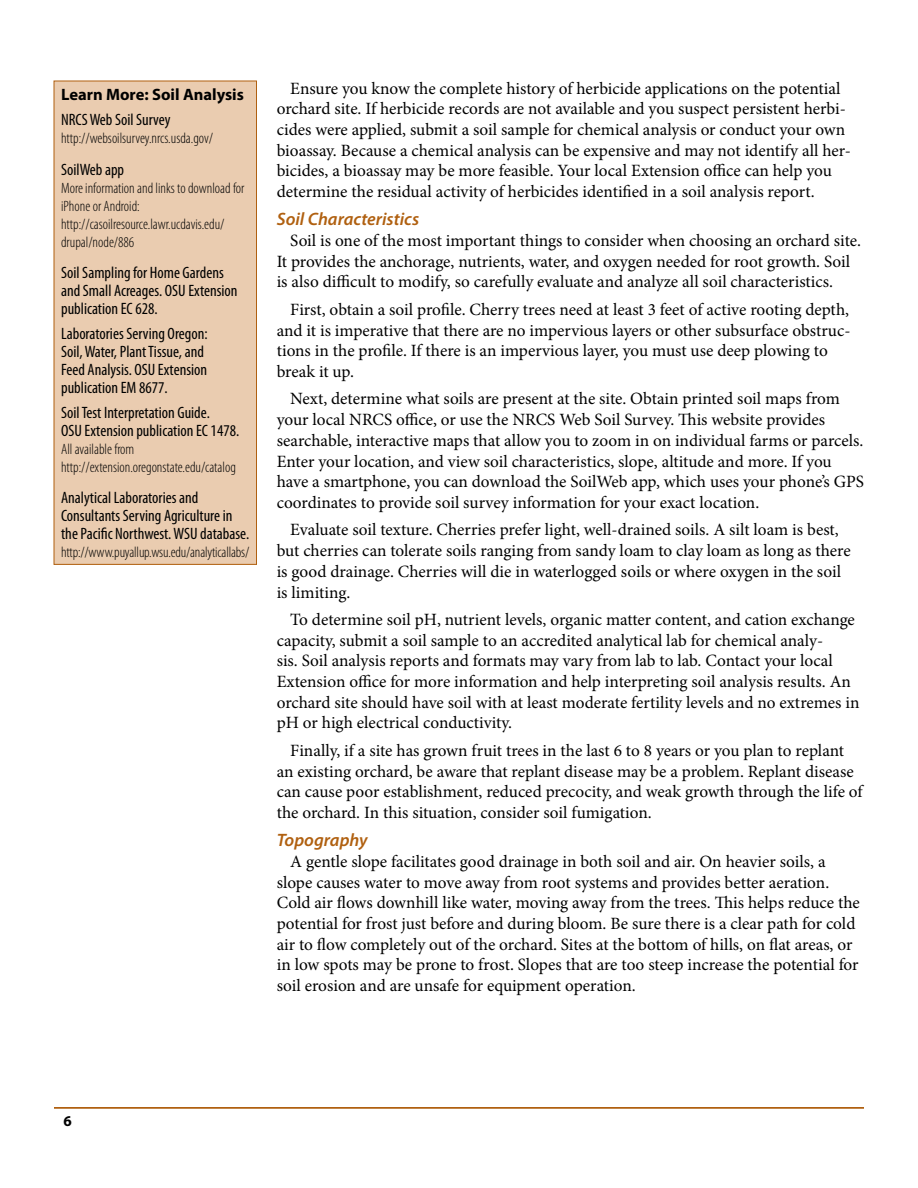
<style>
.page{position:relative;width:918px;height:1188px;background:#fff}
.page>*{position:absolute;margin:0;border:0;box-sizing:border-box;transform-origin:0 0}
.Subhead_3{font:italic 600 18px "Myriad Pro";color:#b06010}
.Body_text{font:17.25px/20.7px "Minion Pro";letter-spacing:-.005em;color:#000}
.Box_text{font:condensed 16.5px/18px "Myriad Pro";color:#000}
.Box_head{font:700 16.5px "Myriad Pro";color:#000}
.Box_URL{font:300 condensed 15px/18px "Myriad Pro";color:#000}
.t1{font:700 15px "Myriad Pro";color:#000}
</style>
<div class="page">
<hr style="left:54px;top:1107px;width:810px;height:1px;background:#b06010">
<div style="left:54px;top:81px;width:202px;height:483px;background:#eaccb0"></div>
<div style="left:54px;top:81px;width:203px;height:484px;border:1px solid #b06010"></div>
<p class="Box_head" style="left:61px;top:84px;width:184px">Learn More: Soil Analysis</p>
<p class="Box_text" style="left:61px;top:111px;width:111px">NRCS Web Soil Survey</p>
<p class="Box_URL" style="left:61px;top:129px;width:153px">http://websoilsurvey.nrcs.usda.gov/</p>
<p class="Box_text" style="left:61px;top:160px;width:65px">SoilWeb app</p>
<p class="Box_URL" style="left:61px;top:179px;width:185px">More information and links to download for iPhone or Android: http://casoilresource.lawr.ucdavis.edu/ drupal/node/886</p>
<p class="Box_text" style="left:61px;top:264px;width:178px">Soil Sampling for Home Gardens and Small Acreages. OSU Extension publication EC 628.</p>
<p class="Box_text" style="left:61px;top:324px;width:148px">Laboratories Serving Oregon:<br>Soil, Water, Plant Tissue, and<br>Feed Analysis. OSU Extension publication EM 8677.</p>
<p class="Box_text" style="left:61px;top:403px;width:180px">Soil Test Interpretation Guide.<br>OSU Extension publication EC 1478.</p>
<p class="Box_URL" style="left:61px;top:440px;width:176px">All available from http://extension.oregonstate.edu/catalog</p>
<p class="Box_text" style="left:61px;top:489px;width:190px">Analytical Laboratories and<br>Consultants Serving Agriculture in the Pacific Northwest. WSU database.</p>
<p class="Box_URL" style="left:61px;top:543px;width:190px">http://www.puyallup.wsu.edu/analyticallabs/</p>
<p class="Body_text" style="left:277px;top:78px;width:576px;text-indent:14px">Ensure you know the complete history of herbicide applications on the potential orchard site. If herbicide records are not available and you suspect persistent herbi&shy;cides were applied, submit a soil sample for chemical analysis or conduct your own bioassay. Because a chemical analysis can be expensive and may not identify all her&shy;bicides, a bioassay may be more feasible. Your local Extension office can help you determine the residual activity of herbicides identified in a soil analysis report.</p>
<h4 class="Subhead_3" style="left:277px;top:208px;width:144px">Soil Characteristics</h4>
<p class="Body_text" style="left:277px;top:230px;width:586px;text-indent:14px">Soil is one of the most important things to consider when choosing an orchard site.<br>It provides the anchorage, nutrients, water, and oxygen needed for root growth. Soil is also difficult to modify, so carefully evaluate and analyze all soil characteristics.</p>
<p class="Body_text" style="left:277px;top:299px;width:575px;text-indent:14px">First, obtain a soil profile. Cherry trees need at least 3 feet of active rooting depth, and it is imperative that there are no impervious layers or other subsurface obstruc&shy;tions in the profile. If there is an impervious layer, you must use deep plowing to break it up.</p>
<p class="Body_text" style="left:277px;top:389px;width:589px;text-indent:14px">Next, determine what soils are present at the site. Obtain printed soil maps from your local NRCS office, or use the NRCS Web Soil Survey. This website provides searchable, interactive maps that allow you to zoom in on individual farms or parcels.<br>Enter your location, and view soil characteristics, slope, altitude and more. If you have a smartphone, you can download the SoilWeb app, which uses your phone’s GPS coordinates to provide soil survey information for your exact location.</p>
<p class="Body_text" style="left:277px;top:520px;width:576px;text-indent:14px">Evaluate soil texture. Cherries prefer light, well-drained soils. A silt loam is best, but cherries can tolerate soils ranging from sandy loam to clay loam as long as there is good drainage. Cherries will die in waterlogged soils or where oxygen in the soil is limiting.</p>
<p class="Body_text" style="left:277px;top:609px;width:584px;text-indent:14px">To determine soil pH, nutrient levels, organic matter content, and cation exchange capacity, submit a soil sample to an accredited analytical lab for chemical analy-<br>sis. Soil analysis reports and formats may vary from lab to lab. Contact your local Extension office for more information and help interpreting soil analysis results. An orchard site should have soil with at least moderate fertility levels and no extremes in pH or high electrical conductivity.</p>
<p class="Body_text" style="left:277px;top:740px;width:587px;text-indent:14px">Finally, if a site has grown fruit trees in the last 6 to 8 years or you plan to replant an existing orchard, be aware that replant disease may be a problem. Replant disease can cause poor establishment, reduced precocity, and weak growth through the life of the orchard. In this situation, consider soil fumigation.</p>
<h4 class="Subhead_3" style="left:277px;top:829px;width:92px">Topography</h4>
<p class="Body_text" style="left:277px;top:851px;width:585px;text-indent:14px">A gentle slope facilitates good drainage in both soil and air. On heavier soils, a slope causes water to move away from root systems and provides better aeration.<br>Cold air flows downhill like water, moving away from the trees. This helps reduce the potential for frost just before and during bloom. Be sure there is a clear path for cold air to flow completely out of the orchard. Sites at the bottom of hills, on flat areas, or in low spots may be prone to frost. Slopes that are too steep increase the potential for soil erosion and are unsafe for equipment operation.</p>
<p class="t1" style="left:63px;top:1111px;width:10px">6</p>
</div>
